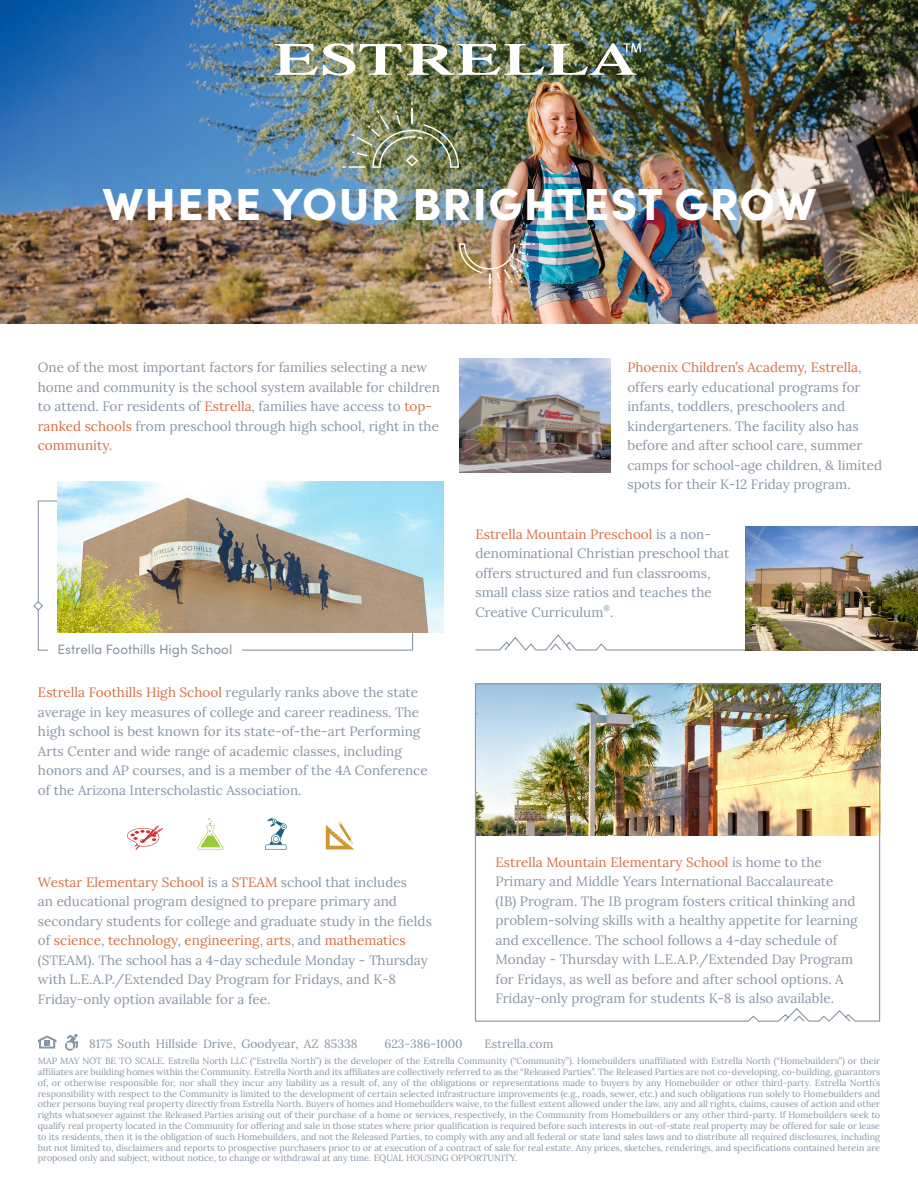
<style>
.page{position:relative;width:918px;height:1188px;background:#fff}
.page>*{position:absolute;margin:0;border:0;box-sizing:border-box;transform-origin:0 0}
.t1{font:900 45px "Sofia Pro";letter-spacing:.03em;color:#fff}
.t2{font:13.5px/19.5px "Lora";color:#8996a5}
.t3{font:13.5px "Sofia Pro";color:#8996a5}
.t4{font:12px "Lora";color:#8795a4}
.t5{font:9px/10.8px "Lora";color:#8795a4;text-align:justify}
.s1{color:#d37145}
</style>
<div class="page">
<svg style="left:38px;top:1035px;width:18px;height:14px"></svg>
<svg style="left:65px;top:1034px;width:13px;height:17px"></svg>
<img style="left:58px;top:481px;width:385px;height:152px">
<svg style="left:33px;top:600px;width:10px;height:12px"></svg>
<img style="left:0;top:0;width:918px;height:324px">
<img style="left:45px;top:81px;width:823px;height:228px">
<img style="left:275px;top:43px;width:366px;height:33px">
<img style="left:341px;top:100px;width:119px;height:69px">
<img style="left:458px;top:243px;width:78px;height:47px">
<svg style="left:127px;top:825px;width:36px;height:25px"></svg>
<svg style="left:197px;top:818px;width:27px;height:32px"></svg>
<svg style="left:265px;top:818px;width:22px;height:32px"></svg>
<svg style="left:326px;top:822px;width:28px;height:28px"></svg>
<img style="left:459px;top:358px;width:151px;height:114px">
<svg style="left:475px;top:634px;width:270px;height:17px"></svg>
<img style="left:745px;top:527px;width:173px;height:124px">
<img style="left:474px;top:683px;width:407px;height:339px">
<p class="t1" style="left:102px;top:169px;width:715px">WHERE YOUR BRIGHTEST GROW</p>
<p class="t2" style="left:38px;top:357px;width:404px">One of the most important factors for families selecting a new home and community is the school system available for children to attend. For residents of <span class="s1">Estrella</span>, families have access to <span class="s1">top&shy;ranked schools</span> from preschool through high school, right in the <span class="s1">community</span>.</p>
<p class="t3" style="left:58px;top:640px;width:176px">Estrella Foothills High School</p>
<p class="t2" style="left:38px;top:682px;width:391px"><span class="s1">Estrella Foothills High School</span> regularly ranks above the state average in key measures of college and career readiness. The high school is best known for its state-of-the-art Performing Arts Center and wide range of academic classes, including honors and AP courses, and is a member of the 4A Conference of the Arizona Interscholastic Association.</p>
<p class="t2" style="left:38px;top:871px;width:395px"><span class="s1">Westar Elementary School</span> is a <span class="s1">STEAM</span> school that includes<br>an educational program designed to prepare primary and secondary students for college and graduate study in the fields of <span class="s1">science</span>, <span class="s1">technology</span>, <span class="s1">engineering</span>, <span class="s1">arts</span>, and <span class="s1">mathematics </span>(STEAM). The school has a 4-day schedule Monday - Thursday</p>
<p class="t2" style="left:38px;top:969px;width:360px">with L.E.A.P./Extended Day Program for Fridays, and K-8<br>Friday-only option available for a fee.</p>
<p class="t2" style="left:627px;top:357px;width:256px"><span class="s1">Phoenix Children’s Academy</span>, <span class="s1">Estrella</span>, offers early educational programs for infants, toddlers, preschoolers and kindergarteners. The facility also has before and after school care, summer camps for school-age children, &amp; limited spots for their K-12 Friday program.</p>
<p class="t2" style="left:475px;top:523px;width:255px"><span class="s1">Estrella Mountain Preschool</span> is a non&shy;denominational Christian preschool that offers structured and fun classrooms, small class size ratios and teaches the Creative Curriculum<sup>®</sup>.</p>
<p class="t2" style="left:496px;top:851px;width:364px"><span class="s1">Estrella Mountain Elementary School</span> is home to the Primary and Middle Years International Baccalaureate (IB) Program. The IB program fosters critical thinking and problem-solving skills with a healthy appetite for learning and excellence. The school follows a 4-day schedule of Monday - Thursday with L.E.A.P./Extended Day Program for Fridays, as well as before and after school options. A Friday-only program for students K-8 is also available.</p>
<p class="t4" style="left:89px;top:1035px;width:270px">8175 South Hillside Drive, Goodyear, AZ 85338</p>
<p class="t4" style="left:385px;top:1035px;width:80px">623-386-1000</p>
<p class="t4" style="left:484px;top:1035px;width:71px">Estrella.com</p>
<p class="t5" style="left:38px;top:1055px;width:844px">MAP MAY NOT BE TO SCALE. Estrella North LLC (“Estrella North”) is the developer of the Estrella Community (“Community”). Homebuilders unaffiliated with Estrella North (“Homebuilders”) or their affiliates are building homes within the Community. Estrella North and its affiliates are collectively referred to as the “Released Parties”. The Released Parties are not co-developing, co-building, guarantors of, or otherwise responsible for, nor shall they incur any liability as a result of, any of the obligations or representations made to buyers by any Homebuilder or other third-party. Estrella North’s responsibility with respect to the Community is limited to the development of certain selected infrastructure improvements (e.g., roads, sewer, etc.) and such obligations run solely to Homebuilders and other persons buying real property directly from Estrella North. Buyers of homes and Homebuilders waive, to the fullest extent allowed under the law, any and all rights, claims, causes of action and other rights whatsoever against the Released Parties arising out of their purchase of a home or services, respectively, in the Community from Homebuilders or any other third-party. If Homebuilders seek to qualify real property located in the Community for offering and sale in those states where prior qualification is required before such interests in out-of-state real property may be offered for sale or lease to its residents, then it is the obligation of such Homebuilders, and not the Released Parties, to comply with any and all federal or state land sales laws and to distribute all required disclosures, including but not limited to, disclaimers and reports to prospective purchasers prior to or at execution of a contract of sale for real estate. Any prices, sketches, renderings, and specifications contained herein are proposed only and subject, without notice, to change or withdrawal at any time. EQUAL HOUSING OPPORTUNITY.</p>
</div>
